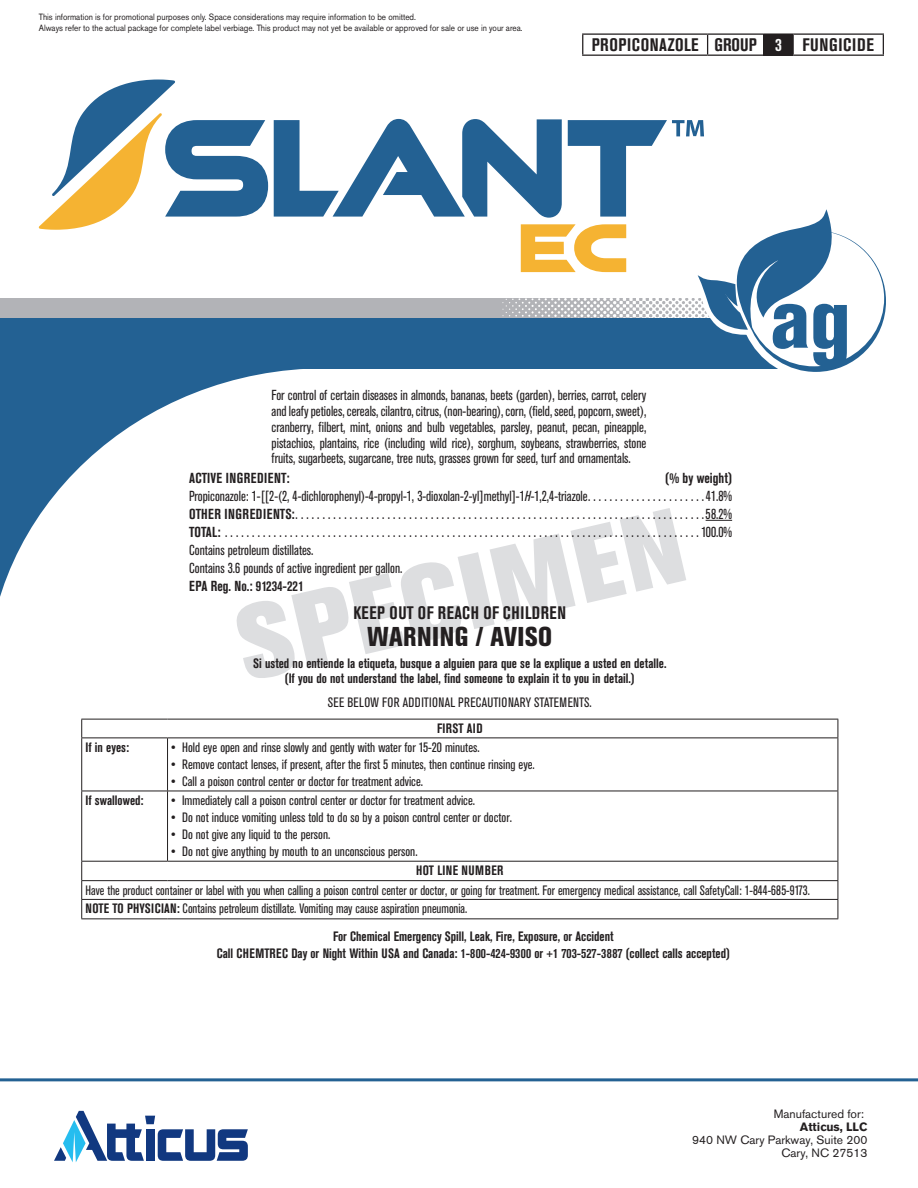
<style>
.page{position:relative;width:918px;height:1188px;background:#fff}
.page>*{position:absolute;margin:0;border:0;box-sizing:border-box;transform-origin:0 0}
.t1{font:800 condensed 27px "Akzidenz Grotesk BE";letter-spacing:.02em;color:#231f20;scale:.96 1}
.t2{font:700 condensed 18px "Akzidenz Grotesk BE";letter-spacing:.035em;color:#231f20}
.t3{font:700 condensed 18px "Akzidenz Grotesk BE";letter-spacing:.035em;color:#231f20;scale:.96 1}
.t4{font:700 condensed 18px "Akzidenz Grotesk BE";color:#fff;scale:.94 1}
.t5{font:condensed 14.4px/15.8px "Akzidenz Grotesk BE";color:#231f20;text-align:justify;scale:.95 1}
.t6{font:700 condensed 14.4px "Akzidenz Grotesk BE";letter-spacing:.01em;color:#231f20;scale:.95 1}
.t7{font:700 condensed 14.4px "Akzidenz Grotesk BE";letter-spacing:.035em;color:#231f20;scale:.95 1}
.t8{font:700 condensed 14.4px "Akzidenz Grotesk BE";letter-spacing:.01em;color:#231f20;scale:.96 1}
.t9{font:condensed 13.5px "Akzidenz Grotesk BE";color:#231f20}
.t10{font:700 condensed 13.5px/15px "Akzidenz Grotesk BE";color:#231f20;text-align:center;scale:.96 1}
.t11{font:condensed 13.5px "Akzidenz Grotesk BE";color:#231f20;scale:.96 1}
.t12{font:condensed 13.5px "Akzidenz Grotesk BE";letter-spacing:.02em;color:#231f20}
.t13{font:700 condensed 13.5px "Akzidenz Grotesk BE";letter-spacing:.04em;color:#231f20;scale:.96 1}
.t14{font:700 condensed 13.5px "Akzidenz Grotesk BE";letter-spacing:.03em;color:#231f20;scale:.96 1}
.t15{font:12px/13px "Akzidenz Grotesk BE";color:#231f20;text-align:right}
.t16{font:9px/10.8px "Akzidenz Grotesk BE";color:#231f20;scale:.9 1}
.s1{font-family:"Akzidenz Grotesk BQ";font-style:italic}
.s2{font-weight:700}
</style>
<div class="page">
<svg style="left:339px;top:508px;width:347px;height:146px"></svg>
<hr style="left:0;top:1078px;width:918px;height:3px;background:#236193">
<div style="left:0;top:299px;width:501px;height:20px;background:#b2b3b7"></div>
<svg style="left:0;top:368px;width:339px;height:310px"></svg>
<div style="left:0;top:318px;width:818px;height:50px;background:#236193"></div>
<svg style="left:54px;top:1111px;width:194px;height:51px"></svg>
<svg style="left:39px;top:80px;width:229px;height:150px"></svg>
<svg style="left:274px;top:119px;width:612px;height:260px"></svg>
<hr style="left:582px;top:33px;width:126px;height:2px;background:#231f20">
<hr style="left:708px;top:33px;width:56px;height:2px;background:#231f20">
<hr style="left:764px;top:33px;width:29px;height:2px;background:#231f20">
<hr style="left:793px;top:33px;width:91px;height:2px;background:#231f20">
<svg style="left:582px;top:34px;width:302px;height:22px"></svg>
<hr style="left:793px;top:55px;width:91px;height:1px;background:#231f20">
<svg style="left:706px;top:520px;width:26px;height:1px"></svg>
<hr style="left:81px;top:738px;width:87px;height:1px;background:#231f20">
<hr style="left:168px;top:738px;width:670px;height:1px;background:#231f20">
<hr style="left:167px;top:738px;width:1px;height:53px;background:#231f20">
<hr style="left:81px;top:791px;width:87px;height:1px;background:#231f20">
<hr style="left:168px;top:791px;width:670px;height:1px;background:#231f20">
<hr style="left:167px;top:791px;width:1px;height:70px;background:#231f20">
<hr style="left:81px;top:861px;width:87px;height:1px;background:#231f20">
<hr style="left:168px;top:861px;width:670px;height:1px;background:#231f20">
<hr style="left:81px;top:880px;width:87px;height:1px;background:#231f20">
<hr style="left:168px;top:880px;width:670px;height:1px;background:#231f20">
<hr style="left:81px;top:899px;width:87px;height:1px;background:#231f20">
<hr style="left:168px;top:899px;width:670px;height:1px;background:#231f20">
<hr style="left:81px;top:719px;width:87px;height:1px;background:#231f20">
<svg style="left:81px;top:719px;width:1px;height:19px"></svg>
<hr style="left:168px;top:719px;width:670px;height:1px;background:#231f20">
<svg style="left:838px;top:719px;width:1px;height:19px"></svg>
<hr style="left:81px;top:738px;width:1px;height:53px;background:#231f20">
<hr style="left:838px;top:738px;width:1px;height:53px;background:#231f20">
<hr style="left:81px;top:791px;width:1px;height:70px;background:#231f20">
<hr style="left:838px;top:791px;width:1px;height:70px;background:#231f20">
<svg style="left:81px;top:862px;width:1px;height:56px"></svg>
<svg style="left:838px;top:862px;width:1px;height:56px"></svg>
<hr style="left:81px;top:918px;width:87px;height:1px;background:#231f20">
<hr style="left:168px;top:918px;width:670px;height:1px;background:#231f20">
<p class="t16" style="left:39px;top:12px;width:539px">This information is for promotional purposes only. Space considerations may require information to be omitted.<br>Always refer to the actual package for complete label verbiage. This product may not yet be available or approved for sale or use in your area.</p>
<p class="t2" style="left:592px;top:35px;width:108px">PROPICONAZOLE</p>
<p class="t2" style="left:715px;top:35px;width:44px">GROUP</p>
<p class="t4" style="left:775px;top:35px;width:9px">3</p>
<p class="t2" style="left:803px;top:35px;width:73px">FUNGICIDE</p>
<p class="t5" style="left:272px;top:388px;width:396px">For control of certain diseases in almonds, bananas, beets (garden), berries, carrot, celery and leafy petioles, cereals, cilantro, citrus, (non-bearing), corn, (field, seed, popcorn, sweet), cranberry, filbert, mint, onions and bulb vegetables, parsley, peanut, pecan, pineapple, pistachios, plantains, rice (including wild rice), sorghum, soybeans, strawberries, stone fruits, sugarbeets, sugarcane, tree nuts, grasses grown for seed, turf and ornamentals.</p>
<p class="t7" style="left:189px;top:470px;width:107px">ACTIVE INGREDIENT:</p>
<p class="t8" style="left:665px;top:470px;width:71px">(% by weight)</p>
<p class="t5" style="left:189px;top:488px;width:573px">Propiconazole: 1-[[2-(2, 4-dichlorophenyl)-4-propyl-1, 3-dioxolan-2-yl]methyl]-1<span class="s1">H</span>-1,2,4-triazole . . . . . . . . . . . . . . . . . . . . . 41.8%</p>
<p class="t5" style="left:189px;top:506px;width:573px"><span class="s2">OTHER INGREDIENTS:</span> . . . . . . . . . . . . . . . . . . . . . . . . . . . . . . . . . . . . . . . . . . . . . . . . . . . . . . . . . . . . . . . . . . . . . . . . . . . 58.2%</p>
<p class="t5" style="left:189px;top:524px;width:573px"><span class="s2">TOTAL:</span> . . . . . . . . . . . . . . . . . . . . . . . . . . . . . . . . . . . . . . . . . . . . . . . . . . . . . . . . . . . . . . . . . . . . . . . . . . . . . . . . . . . . . . . 100.0%</p>
<p class="t5" style="left:189px;top:542px;width:131px">Contains petroleum distillates.</p>
<p class="t5" style="left:189px;top:560px;width:225px">Contains 3.6 pounds of active ingredient per gallon.</p>
<p class="t6" style="left:189px;top:577px;width:122px">EPA Reg. No.: 91234-221</p>
<p class="t3" style="left:353px;top:602px;width:223px">KEEP OUT OF REACH OF CHILDREN</p>
<p class="t1" style="left:367px;top:621px;width:194px">WARNING / AVISO</p>
<p class="t10" style="left:253px;top:656px;width:432px">Si usted no entiende la etiqueta, busque a alguien para que se la explique a usted en detalle. (If you do not understand the label, find someone to explain it to you in detail.)</p>
<p class="t12" style="left:328px;top:694px;width:264px">SEE BELOW FOR ADDITIONAL PRECAUTIONARY STATEMENTS.</p>
<p class="t14" style="left:437px;top:721px;width:49px">FIRST AID</p>
<p class="t10" style="left:86px;top:740px;width:47px">If in eyes:</p>
<p class="t9" style="left:171px;top:740px;width:309px">• Hold eye open and rinse slowly and gently with water for 15-20 minutes.</p>
<p class="t9" style="left:171px;top:757px;width:364px">• Remove contact lenses, if present, after the first 5 minutes, then continue rinsing eye.</p>
<p class="t9" style="left:171px;top:774px;width:252px">• Call a poison control center or doctor for treatment advice.</p>
<p class="t10" style="left:86px;top:793px;width:62px">If swallowed:</p>
<p class="t9" style="left:171px;top:793px;width:304px">• Immediately call a poison control center or doctor for treatment advice.</p>
<p class="t9" style="left:171px;top:810px;width:341px">• Do not induce vomiting unless told to do so by a poison control center or doctor.</p>
<p class="t9" style="left:171px;top:827px;width:159px">• Do not give any liquid to the person.</p>
<p class="t9" style="left:171px;top:844px;width:247px">• Do not give anything by mouth to an unconscious person.</p>
<p class="t13" style="left:416px;top:863px;width:93px">HOT LINE NUMBER</p>
<p class="t11" style="left:86px;top:882px;width:755px">Have the product container or label with you when calling a poison control center or doctor, or going for treatment. For emergency medical assistance, call SafetyCall: 1-844-685-9173.</p>
<p class="t11" style="left:86px;top:901px;width:398px"><span class="s2">NOTE TO PHYSICIAN:</span> Contains petroleum distillate. Vomiting may cause aspiration pneumonia.</p>
<p class="t10" style="left:217px;top:928px;width:536px;line-height:16.5px">For Chemical Emergency Spill, Leak, Fire, Exposure, or Accident<br>Call CHEMTREC Day or Night Within USA and Canada: 1-800-424-9300 or +1 703-527-3887 (collect calls accepted)</p>
<p class="t15" style="left:692px;top:1107px;width:177px">Manufactured for:<br><span class="s2">Atticus, LLC<br></span>940 NW Cary Parkway, Suite 200<br>Cary, NC 27513</p>
</div>
